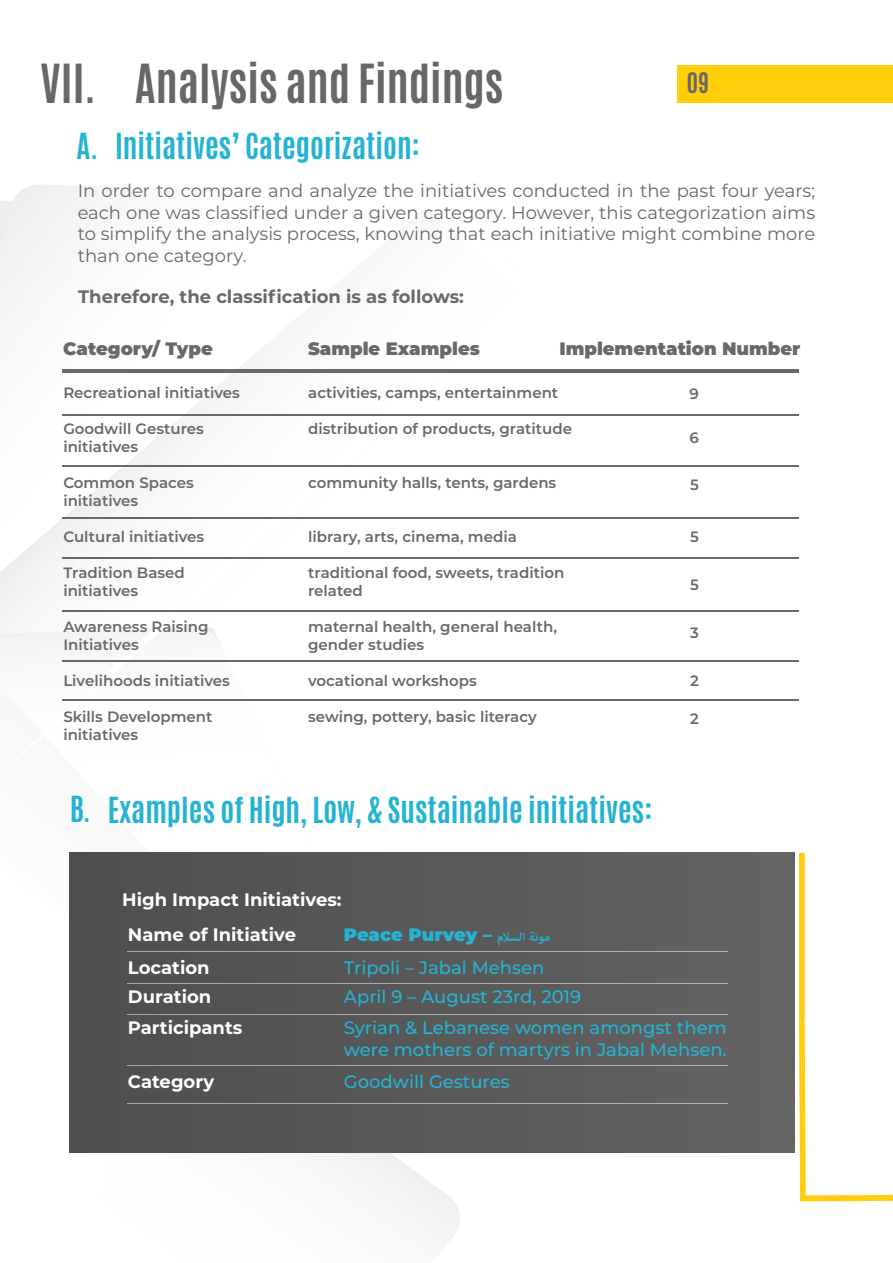
<style>
.page{position:relative;width:893px;height:1263px;background:#fff}
.page>*{position:absolute;margin:0;border:0;box-sizing:border-box;transform-origin:0 0}
.t1{font:700 45px "Antonio";color:#676767}
.t2{font:700 30px "Antonio";color:#25b3d3}
.t3{font:700 23.55px "Antonio";color:#676767}
.t4{font:18px/21.6px "Montserrat";color:#686969;text-align:justify}
.t5{font:500 18px/21.6px "Montserrat";color:#25b3d3}
.t6{font:700 18px/35.2px "Montserrat";color:#fff}
.t7{font:900 18px "Montserrat";color:#686969}
.t8{font:700 18px "Montserrat";color:#686969}
.t9{font:900 18px "Montserrat";letter-spacing:-.005em;color:#25b3d3}
.t10{font:600 15px/18px "Montserrat";color:#686969}
.s1{font-family:"Adobe Arabic";font-weight:700}
</style>
<div class="page">
<svg style="left:0;top:185px;width:99px;height:18px"></svg>
<svg style="left:0;top:203px;width:281px;height:168px"></svg>
<svg style="left:417px;top:1213px;width:43px;height:24px"></svg>
<svg style="left:69px;top:852px;width:404px;height:361px"></svg>
<svg style="left:0;top:219px;width:3px;height:152px"></svg>
<svg style="left:88px;top:1152px;width:23px;height:61px"></svg>
<div style="left:70px;top:853px;width:724px;height:299px;background:#595959"></div>
<svg style="left:0;top:371px;width:439px;height:330px"></svg>
<hr style="left:63px;top:369px;width:736px;height:4px;background:#686969">
<hr style="left:63px;top:414px;width:736px;height:1px;background:#686969">
<hr style="left:63px;top:465px;width:736px;height:2px;background:#686969">
<hr style="left:63px;top:517px;width:736px;height:2px;background:#686969">
<hr style="left:63px;top:557px;width:736px;height:1px;background:#686969">
<hr style="left:63px;top:610px;width:736px;height:2px;background:#686969">
<hr style="left:63px;top:660px;width:736px;height:2px;background:#686969">
<hr style="left:63px;top:699px;width:736px;height:2px;background:#686969">
<hr style="left:127px;top:951px;width:601px;height:1px;background:#fff">
<hr style="left:127px;top:983px;width:601px;height:1px;background:#fff">
<hr style="left:127px;top:1014px;width:601px;height:1px;background:#fff">
<hr style="left:127px;top:1065px;width:601px;height:1px;background:#fff">
<hr style="left:127px;top:1103px;width:601px;height:1px;background:#fff">
<div style="left:678px;top:66px;width:215px;height:37px;background:#ffcd09"></div>
<svg style="left:799px;top:1023px;width:94px;height:178px"></svg>
<div style="left:799px;top:853px;width:6px;height:170px;background:#ffcd09"></div>
<h1 class="t1" style="left:40px;top:49px;width:465px">VII. Analysis and Findings</h1>
<h2 class="t2" style="left:76px;top:124px;width:345px">A. Initiatives’ Categorization:</h2>
<p class="t4" style="left:78px;top:179px;width:739px">In order to compare and analyze the initiatives conducted in the past four years; each one was classified under a given category. However, this categorization aims to simplify the analysis process, knowing that each initiative might combine more than one category.</p>
<p class="t8" style="left:78px;top:283px;width:387px">Therefore, the classification is as follows:</p>
<p class="t7" style="left:63px;top:336px;width:151px">Category/ Type</p>
<p class="t7" style="left:308px;top:336px;width:173px">Sample Examples</p>
<p class="t7" style="left:559px;top:336px;width:243px">Implementation Number</p>
<p class="t10" style="left:63px;top:383px;width:178px">Recreational initiatives</p>
<p class="t10" style="left:63px;top:419px;width:142px">Goodwill Gestures initiatives</p>
<p class="t10" style="left:63px;top:473px;width:132px">Common Spaces initiatives</p>
<p class="t10" style="left:63px;top:527px;width:142px">Cultural initiatives</p>
<p class="t10" style="left:63px;top:563px;width:123px">Tradition Based initiatives</p>
<p class="t10" style="left:63px;top:617px;width:147px">Awareness Raising<br>Initiatives</p>
<p class="t10" style="left:63px;top:671px;width:168px">Livelihoods initiatives</p>
<p class="t10" style="left:63px;top:707px;width:151px">Skills Development initiatives</p>
<h3 class="t3" style="left:687px;top:66px;width:24px">09</h3>
<p class="t10" style="left:308px;top:383px;width:252px">activities, camps, entertainment</p>
<p class="t10" style="left:308px;top:419px;width:265px">distribution of products, gratitude</p>
<p class="t10" style="left:308px;top:473px;width:250px">community halls, tents, gardens</p>
<p class="t10" style="left:308px;top:527px;width:210px">library, arts, cinema, media</p>
<p class="t10" style="left:308px;top:563px;width:258px">traditional food, sweets, tradition related</p>
<p class="t10" style="left:308px;top:617px;width:250px">maternal health, general health, gender studies</p>
<p class="t10" style="left:308px;top:671px;width:170px">vocational workshops</p>
<p class="t10" style="left:308px;top:707px;width:230px">sewing, pottery, basic literacy</p>
<p class="t10" style="left:690px;top:384px;width:11px">9</p>
<p class="t10" style="left:690px;top:428px;width:11px">6</p>
<p class="t10" style="left:690px;top:475px;width:10px">5</p>
<p class="t10" style="left:690px;top:527px;width:10px">5</p>
<p class="t10" style="left:690px;top:575px;width:10px">5</p>
<p class="t10" style="left:690px;top:623px;width:10px">3</p>
<p class="t10" style="left:690px;top:671px;width:10px">2</p>
<p class="t10" style="left:690px;top:709px;width:10px">2</p>
<h2 class="t2" style="left:70px;top:787px;width:584px">B. Examples of High, Low, &amp; Sustainable initiatives:</h2>
<p class="t6" style="left:128px;top:881px;width:215px;text-indent:-6px">High Impact Initiatives:<br>Name of Initiative</p>
<p class="t9" style="left:344px;top:921px;width:209px">Peace Purvey – <span class="s1">ا لسل ام مونة</span></p>
<p class="t6" style="left:128px;top:949px;width:83px">Location</p>
<p class="t5" style="left:344px;top:956px;width:202px">Tripoli – Jabal Mehsen</p>
<p class="t6" style="left:128px;top:980px;width:116px;line-height:30.9px">Duration<br>Participants</p>
<p class="t5" style="left:344px;top:985px;width:239px">April 9 – August 23rd, 2019</p>
<p class="t5" style="left:344px;top:1016px;width:384px">Syrian &amp; Lebanese women amongst them were mothers of martyrs in Jabal Mehsen.</p>
<p class="t6" style="left:128px;top:1063px;width:88px">Category</p>
<p class="t5" style="left:344px;top:1070px;width:167px">Goodwill Gestures</p>
</div>
